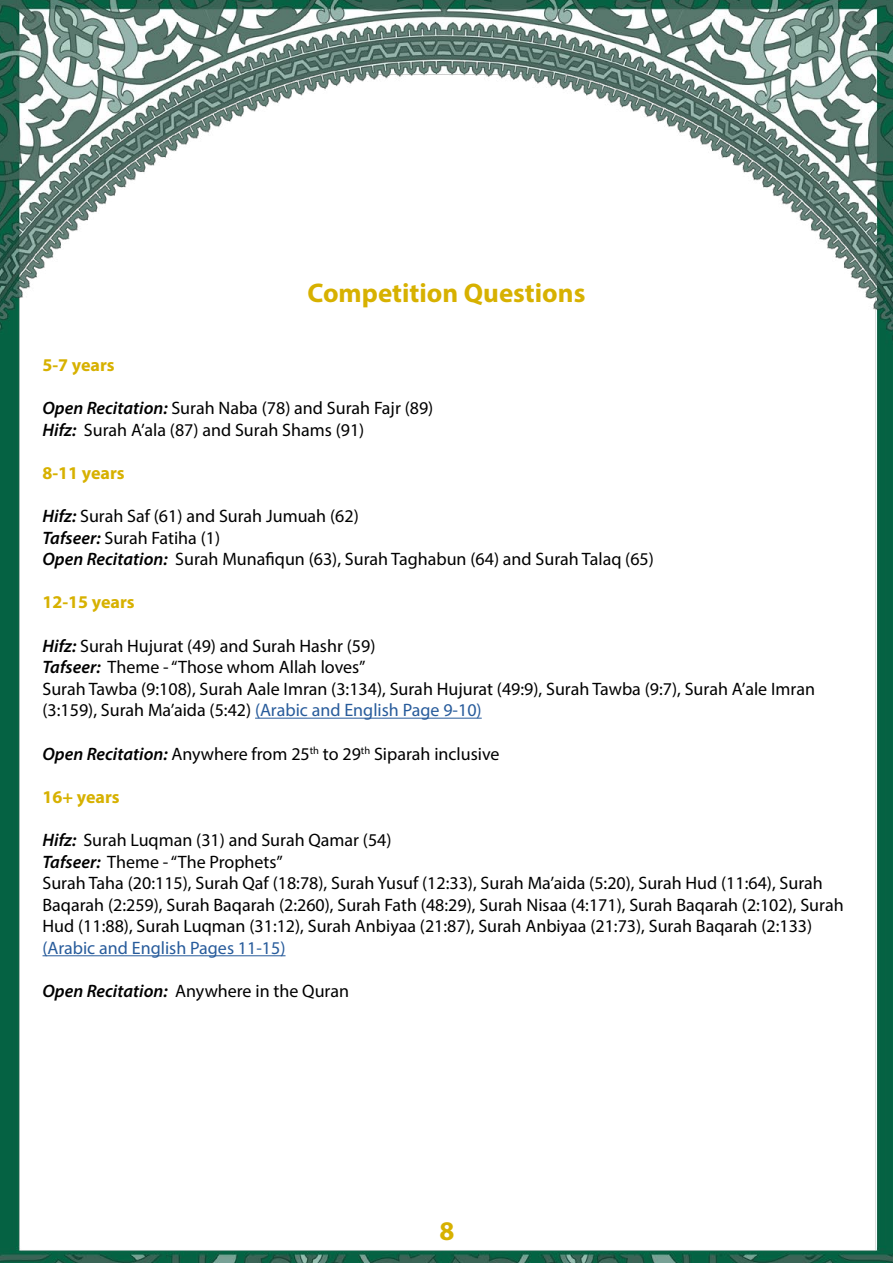
<style>
.page{position:relative;width:893px;height:1263px;background:#fff}
.page>*{position:absolute;margin:0;border:0;box-sizing:border-box;transform-origin:0 0}
.t1{font:700 27px "Myriad Pro";color:#d7b100}
.t2{font:18px/21.6px "Myriad Pro";color:#000}
.t3{font:700 18px "Myriad Pro";color:#d7b100}
.t4{font:18px "Myriad Pro";color:#275b9b}
.s1{font-weight:600;font-style:italic}
.s2{color:#275b9b}
</style>
<div class="page">
<img style="left:0;top:0;width:893px;height:1263px">
<hr style="left:255px;top:718px;width:227px;height:1px;background:#275b9b">
<hr style="left:43px;top:955px;width:243px;height:1px;background:#275b9b">
<h1 class="t1" style="left:307px;top:275px;width:279px">Competition Questions</h1>
<p class="t3" style="left:43px;top:353px;width:74px">5-7 years</p>
<p class="t2" style="left:43px;top:397px;width:392px"><span class="s1">Open Recitation:</span> Surah Naba (78) and Surah Fajr (89)<br><span class="s1">Hifz:</span> Surah A’ala (87) and Surah Shams (91)</p>
<p class="t3" style="left:43px;top:461px;width:84px">8-11 years</p>
<p class="t2" style="left:43px;top:505px;width:613px"><span class="s1">Hifz:</span> Surah Saf (61) and Surah Jumuah (62)<br><span class="s1">Tafseer:</span> Surah Fatiha (1)<br><span class="s1">Open Recitation:</span> Surah Munafiqun (63), Surah Taghabun (64) and Surah Talaq (65)</p>
<p class="t3" style="left:43px;top:590px;width:94px">12-15 years</p>
<p class="t2" style="left:43px;top:634px;width:774px"><span class="s1">Hifz:</span> Surah Hujurat (49) and Surah Hashr (59)<br><span class="s1">Tafseer:</span> Theme - “Those whom Allah loves”<br>Surah Tawba (9:108), Surah Aale Imran (3:134), Surah Hujurat (49:9), Surah Tawba (9:7), Surah A’ale Imran (3:159), Surah Ma’aida (5:42) <span class="s2">(Arabic and English Page 9-10)</span></p>
<p class="t2" style="left:43px;top:742px;width:459px"><span class="s1">Open Recitation:</span> Anywhere from 25<sup>th</sup> to 29<sup>th</sup> Siparah inclusive</p>
<p class="t3" style="left:43px;top:785px;width:79px">16+ years</p>
<p class="t2" style="left:43px;top:829px;width:803px"><span class="s1">Hifz:</span> Surah Luqman (31) and Surah Qamar (54)<br><span class="s1">Tafseer:</span> Theme - “The Prophets”<br>Surah Taha (20:115), Surah Qaf (18:78), Surah Yusuf (12:33), Surah Ma’aida (5:20), Surah Hud (11:64), Surah Baqarah (2:259), Surah Baqarah (2:260), Surah Fath (48:29), Surah Nisaa (4:171), Surah Baqarah (2:102), Surah Hud (11:88), Surah Luqman (31:12), Surah Anbiyaa (21:87), Surah Anbiyaa (21:73), Surah Baqarah (2:133)</p>
<p class="t4" style="left:43px;top:937px;width:244px">(Arabic and English Pages 11-15)</p>
<p class="t2" style="left:43px;top:980px;width:308px"><span class="s1">Open Recitation:</span> Anywhere in the Quran</p>
<h1 class="t1" style="left:440px;top:1213px;width:16px">8</h1>
</div>
